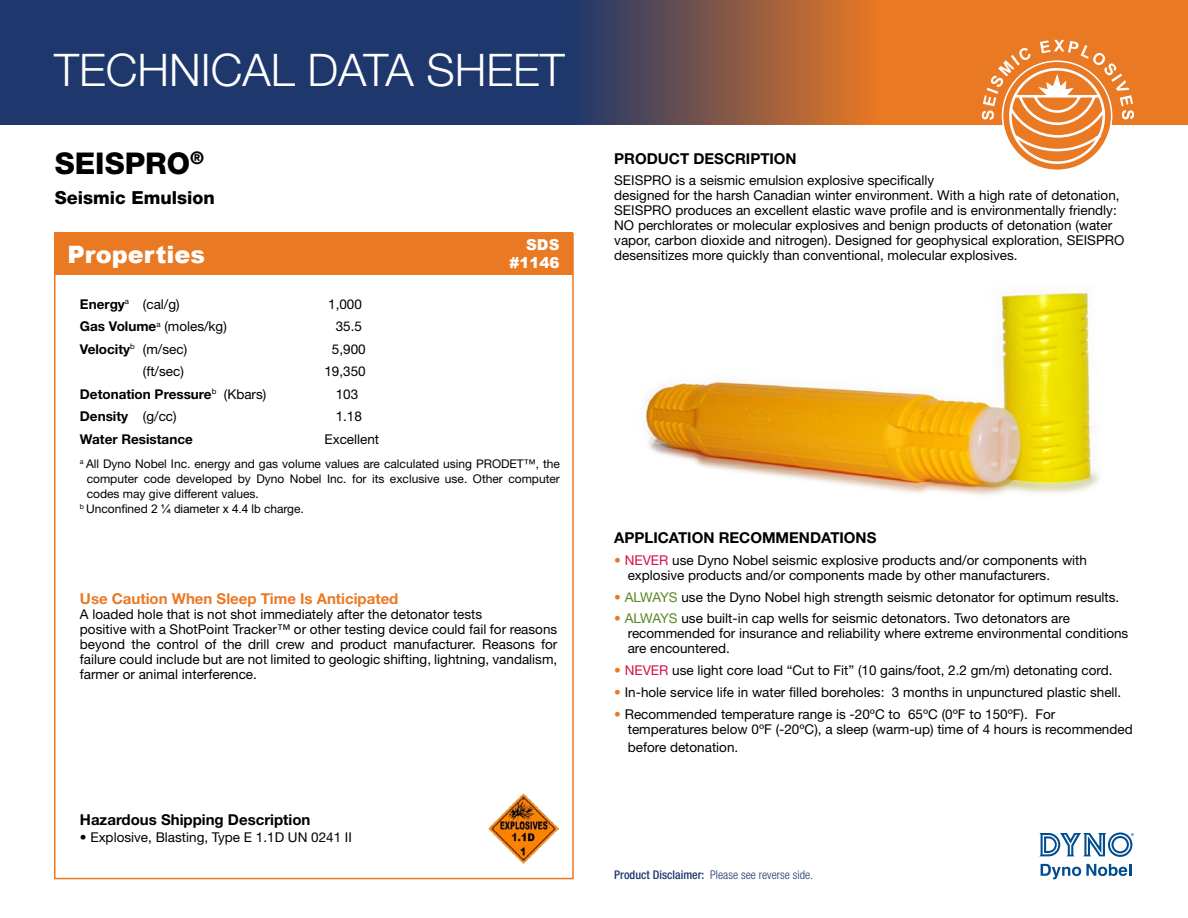
<style>
.page{position:relative;width:1188px;height:918px;background:#fff}
.page>*{position:absolute;margin:0;border:0;box-sizing:border-box;transform-origin:0 0}
.t1{font:300 45px "Helvetica Neue LT Std";color:#fff}
.t2{font:800 30px "Helvetica Neue LT Std";color:#000}
.t3{font:900 24px "Arial";color:#fff}
.t4{font:800 18px "Helvetica Neue LT Std";color:#000}
.t5{font:700 15px "Helvetica Neue LT Std";color:#000}
.t6{font:700 15px "Helvetica Neue LT Std";color:#ea7924}
.t7{font:900 15px/18px "Arial";color:#fff;text-align:right}
.t8{font:13.5px/15px "Helvetica Neue LT Std";color:#000}
.t9{font:700 13.5px "Helvetica Neue LT Std";color:#000}
.t10{font:12px "Helvetica Neue LT Std";color:#000}
.t11{font:300 condensed 12px "Helvetica Neue LT Std";color:#1e376c}
.s1{font-weight:700}
.s2{font-weight:400}
.s3{font-family:"Arial"}
.s4{color:#ea7924}
.s5{color:#d31245}
.s6{color:#5c8727}
.s7{font-weight:500}
</style>
<div class="page">
<svg style="left:1039px;top:832px;width:95px;height:25px"></svg>
<svg style="left:1041px;top:864px;width:90px;height:15px"></svg>
<div style="left:0;top:0;width:1188px;height:124px;background:#1e376c"></div>
<svg style="left:586px;top:0;width:602px;height:124px;background:#b16637"></svg>
<svg style="left:982px;top:40px;width:152px;height:130px"></svg>
<img style="left:645px;top:292px;width:454px;height:204px">
<div style="left:54px;top:233px;width:519px;height:42px;background:#ea7924"></div>
<img style="left:488px;top:794px;width:71px;height:70px">
<h1 class="t1" style="left:54px;top:43px;width:512px">TECHNICAL DATA SHEET</h1>
<h2 class="t2" style="left:55px;top:146px;width:151px">SEISPRO<sup>®</sup></h2>
<h3 class="t4" style="left:55px;top:187px;width:162px">Seismic Emulsion</h3>
<h3 class="t3" style="left:68px;top:237px;width:139px">Properties</h3>
<p class="t7" style="left:510px;top:235px;width:51px">SDS #1146</p>
<p class="t8" style="left:80px;top:296px;width:101px"><span class="s1">Energy</span><sup>a</sup> (cal/g)</p>
<p class="t8" style="left:328px;top:296px;width:35px">1,000</p>
<p class="t8" style="left:80px;top:319px;width:148px"><span class="s1">Gas Volume</span><sup>a</sup> (moles/kg)</p>
<p class="t8" style="left:336px;top:319px;width:28px">35.5</p>
<p class="t9" style="left:80px;top:341px;width:109px">Velocity<sup>b</sup> <span class="s2">(m/sec)</span></p>
<p class="t8" style="left:332px;top:341px;width:35px">5,900</p>
<p class="t8" style="left:143px;top:364px;width:42px">(ft/sec)</p>
<p class="t8" style="left:324px;top:364px;width:43px">19,350</p>
<p class="t9" style="left:80px;top:386px;width:188px">Detonation Pressure<sup>b</sup> <span class="s2">(Kbars)</span></p>
<p class="t8" style="left:336px;top:386px;width:24px">103</p>
<p class="t9" style="left:80px;top:408px;width:98px">Density <span class="s2">(g/cc)</span></p>
<p class="t8" style="left:336px;top:409px;width:28px">1.18</p>
<p class="t9" style="left:80px;top:431px;width:114px">Water Resistance</p>
<p class="t8" style="left:324px;top:431px;width:56px">Excellent</p>
<p class="t10" style="left:80px;top:456px;width:482px"><sup>a</sup> All Dyno Nobel Inc. energy and gas volume values are calculated using PRODET™, the</p>
<p class="t10" style="left:87px;top:471px;width:475px">computer code developed by Dyno Nobel Inc. for its exclusive use. Other computer</p>
<p class="t10" style="left:87px;top:486px;width:174px">codes may give different values.</p>
<p class="t10" style="left:80px;top:501px;width:225px"><sup>b</sup> Unconfined <span class="s3">2 ¼ diameter x 4.4 lb</span> charge.</p>
<p class="t6" style="left:80px;top:589px;width:320px">Use Caution When Sleep Time Is Anticipated</p>
<p class="t8" style="left:80px;top:606px;width:479px">A loaded hole that is not shot immediately after the detonator tests<br>positive with a ShotPoint Tracker™ or other testing device could fail for reasons beyond the control of the drill crew and product manufacturer. Reasons for failure could include but are not limited to geologic shifting, lightning, vandalism, farmer or animal interference.</p>
<p class="t5" style="left:80px;top:811px;width:232px">Hazardous Shipping Description</p>
<p class="t8" style="left:80px;top:829px;width:274px">• Explosive, Blasting, Type E 1.1D UN 0241 II</p>
<p class="t5" style="left:614px;top:149px;width:184px">PRODUCT DESCRIPTION</p>
<p class="t8" style="left:614px;top:173px;width:512px">SEISPRO is a seismic emulsion explosive specifically<br>designed for the harsh Canadian winter environment. With a high rate of detonation, SEISPRO produces an excellent elastic wave profile and is environmentally friendly:<br>NO perchlorates or molecular explosives and benign products of detonation (water vapor, carbon dioxide and nitrogen). Designed for geophysical exploration, SEISPRO desensitizes more quickly than conventional, molecular explosives.</p>
<p class="t5" style="left:614px;top:528px;width:264px">APPLICATION RECOMMENDATIONS</p>
<p class="t8" style="left:628px;top:552px;width:461px;text-indent:-14px"><span class="s4">•</span> <span class="s5">NEVER</span> use Dyno Nobel seismic explosive products and/or components with explosive products and/or components made by other manufacturers.</p>
<p class="t8" style="left:614px;top:589px;width:507px"><span class="s4">•</span> <span class="s6">ALWAYS</span> use the Dyno Nobel high strength seismic detonator for optimum results.</p>
<p class="t8" style="left:628px;top:611px;width:502px;text-indent:-14px"><span class="s4">•</span> <span class="s6">ALWAYS</span> use built-in cap wells for seismic detonators. Two detonators are recommended for insurance and reliability where extreme environmental conditions are encountered.</p>
<p class="t8" style="left:614px;top:663px;width:500px"><span class="s4">•</span> <span class="s5">NEVER</span> use light core load “Cut to Fit” (10 gains/foot, 2.2 gm/m) detonating cord.</p>
<p class="t8" style="left:614px;top:684px;width:509px"><span class="s4">•</span> In-hole service life in water filled boreholes: 3 months in unpunctured plastic shell.</p>
<p class="t8" style="left:628px;top:706px;width:506px;text-indent:-14px"><span class="s4">•</span> Recommended temperature range is -20ºC to 65ºC (0ºF to 150ºF). For temperatures below 0ºF (-20ºC), a sleep (warm-up) time of 4 hours is recommended</p>
<p class="t8" style="left:628px;top:739px;width:112px">before detonation.</p>
<p class="t11" style="left:614px;top:868px;width:200px"><span class="s7">Product Disclaimer:</span> Please see reverse side.</p>
</div>
